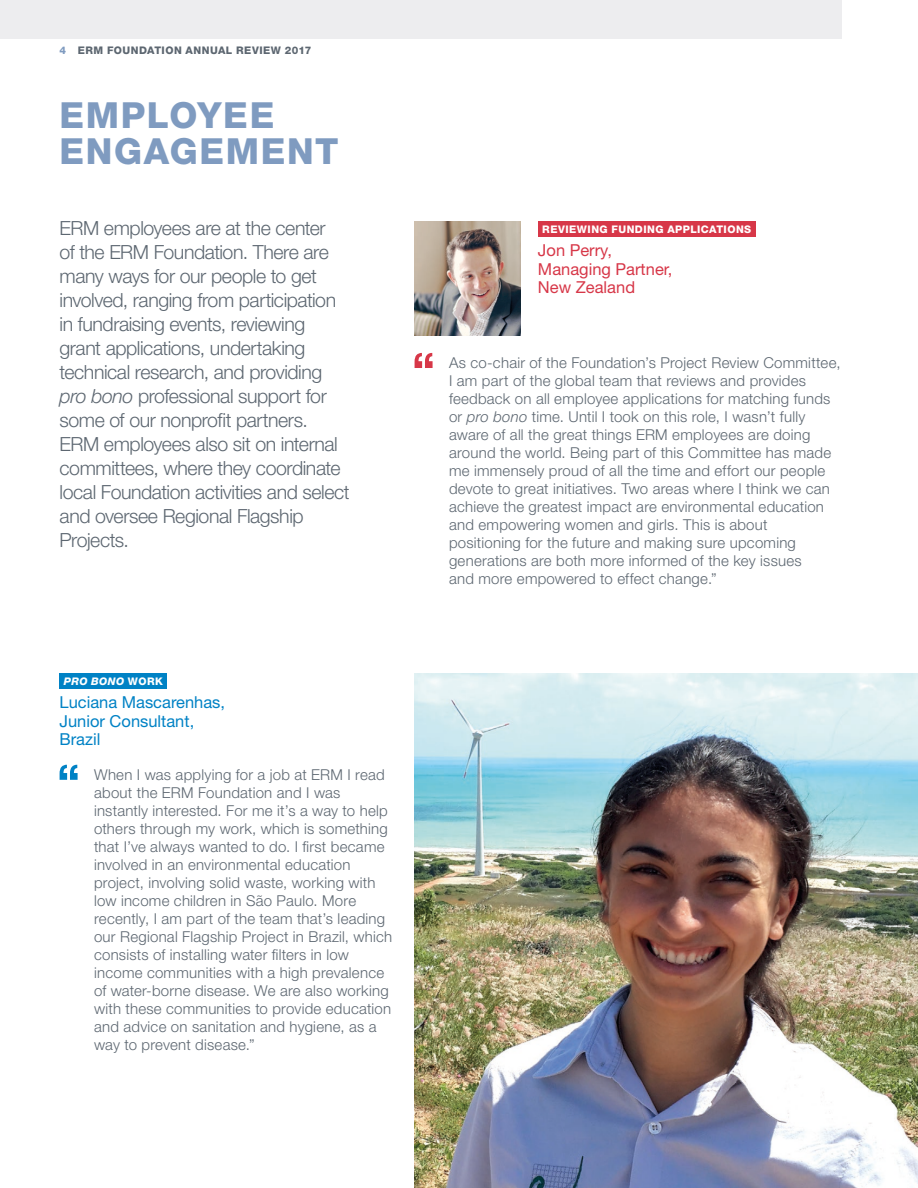
<style>
.page{position:relative;width:918px;height:1188px;background:#fff}
.page>*{position:absolute;margin:0;border:0;box-sizing:border-box;transform-origin:0 0}
.t1{font:800 36px/36px "Helvetica Neue LT Std";letter-spacing:.045em;color:#7f9bc0}
.t2{font:300 19.5px/24px "Helvetica Neue LT Std";letter-spacing:-.02em;color:#5d6771}
.t3{font:16.5px/18.8px "Helvetica Neue LT Std";color:#0082c5}
.t4{font:16.5px/18.8px "Helvetica Neue LT Std";color:#d73748}
.t5{font:300 15px/18px "Helvetica Neue LT Std";letter-spacing:.015em;color:#5d6771}
.t6{font:800 10.5px "Helvetica Neue LT Std";letter-spacing:.05em;color:#5d6771}
.t7{font:800 10.5px "Helvetica Neue LT Std";letter-spacing:.045em;color:#fff}
.t8{font:italic 800 10.5px "Helvetica Neue LT Std";letter-spacing:.04em;color:#fff}
.s1{color:#7f9bc0}
.s2{font-style:italic}
.s3{font-style:normal}
</style>
<div class="page">
<img style="left:415px;top:673px;width:503px;height:515px">
<svg style="left:60px;top:765px;width:18px;height:15px"></svg>
<div style="left:59px;top:673px;width:108px;height:16px;background:#0082c5"></div>
<svg style="left:415px;top:353px;width:18px;height:15px"></svg>
<div style="left:538px;top:221px;width:217px;height:16px;background:#d73748"></div>
<img style="left:415px;top:221px;width:106px;height:115px">
<div style="left:0;top:0;width:842px;height:38px;background:#ededef"></div>
<p class="t6" style="left:60px;top:44px;width:253px"><span class="s1">4</span> ERM FOUNDATION ANNUAL REVIEW 2017</p>
<h1 class="t1" style="left:60px;top:97px;width:280px">EMPLOYEE<br>ENGAGEMENT</h1>
<p class="t2" style="left:60px;top:216px;width:292px">ERM employees are at the center<br>of the ERM Foundation. There are many ways for our people to get involved, ranging from participation in fundraising events, reviewing grant applications, undertaking technical research, and providing <span class="s2">pro bono</span> professional support for some of our nonprofit partners.<br>ERM employees also sit on internal committees, where they coordinate local Foundation activities and select and oversee Regional Flagship<br>Projects.</p>
<p class="t8" style="left:64px;top:675px;width:101px">PRO BONO <span class="s3">WORK</span></p>
<p class="t3" style="left:59px;top:693px;width:167px">Luciana Mascarenhas,<br>Junior Consultant,<br>Brazil</p>
<p class="t5" style="left:94px;top:765px;width:300px">When I was applying for a job at ERM I read about the ERM Foundation and I was instantly interested. For me it’s a way to help others through my work, which is something that I’ve always wanted to do. I first became involved in an environmental education project, involving solid waste, working with low income children in São Paulo. More recently, I am part of the team that’s leading our Regional Flagship Project in Brazil, which consists of installing water filters in low income communities with a high prevalence of water-borne disease. We are also working with these communities to provide education and advice on sanitation and hygiene, as a way to prevent disease.”</p>
<p class="t7" style="left:542px;top:223px;width:211px">REVIEWING FUNDING APPLICATIONS</p>
<p class="t4" style="left:538px;top:240px;width:136px">Jon Perry,<br>Managing Partner,<br>New Zealand</p>
<p class="t5" style="left:449px;top:353px;width:393px">As co-chair of the Foundation’s Project Review Committee, I am part of the global team that reviews and provides feedback on all employee applications for matching funds or <span class="s2">pro bono</span> time. Until I took on this role, I wasn’t fully aware of all the great things ERM employees are doing around the world. Being part of this Committee has made me immensely proud of all the time and effort our people devote to great initiatives. Two areas where I think we can achieve the greatest impact are environmental education and empowering women and girls. This is about positioning for the future and making sure upcoming generations are both more informed of the key issues<br>and more empowered to effect change.”</p>
</div>
